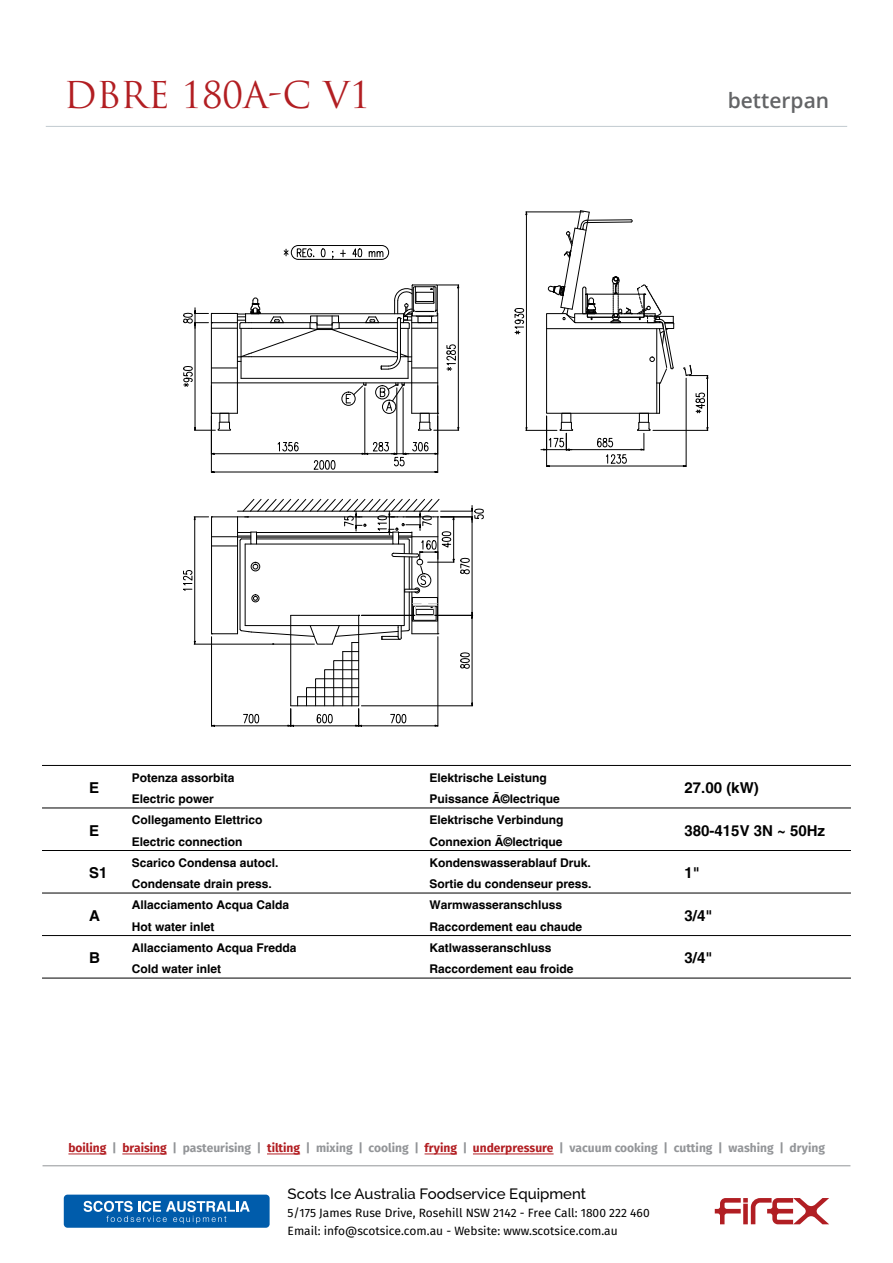
<style>
.page{position:relative;width:893px;height:1263px;background:#fff}
.page>*{position:absolute;margin:0;border:0;box-sizing:border-box;transform-origin:0 0}
.t1{font:36px "Trajan Pro";color:#b21e22}
.t2{font:600 21px "Open Sans";color:#636466}
.t3{font:700 15px "Helvetica";color:#000}
.t4{font:500 15px "Raleway";color:#000}
.t5{font:700 12px "Helvetica";color:#000}
.t6{font:700 12px "Fira Sans";color:#939598}
.t7{font:12px/18px "Fira Sans";color:#000}
.s1{color:#b21e22}
</style>
<div class="page">
<img style="left:42px;top:210px;width:809px;height:769px">
<hr style="left:358px;top:615px;width:1px;height:91px;background:#000">
<hr style="left:290px;top:615px;width:1px;height:91px;background:#000">
<hr style="left:351px;top:642px;width:1px;height:64px;background:#000">
<hr style="left:291px;top:705px;width:68px;height:1px;background:#000">
<hr style="left:396px;top:388px;width:1px;height:66px;background:#000">
<hr style="left:403px;top:388px;width:1px;height:66px;background:#000">
<hr style="left:342px;top:652px;width:1px;height:54px;background:#000">
<hr style="left:298px;top:696px;width:61px;height:1px;background:#000">
<svg style="left:343px;top:651px;width:15px;height:1px"></svg>
<hr style="left:361px;top:705px;width:112px;height:1px;background:#000">
<hr style="left:472px;top:618px;width:1px;height:85px;background:#000">
<svg style="left:460px;top:652px;width:10px;height:17px"></svg>
<hr style="left:211px;top:637px;width:1px;height:89px;background:#000">
<hr style="left:214px;top:725px;width:74px;height:1px;background:#000">
<svg style="left:207px;top:724px;width:8px;height:2px"></svg>
<svg style="left:243px;top:713px;width:17px;height:11px"></svg>
<hr style="left:293px;top:725px;width:63px;height:1px;background:#000">
<svg style="left:286px;top:697px;width:12px;height:29px"></svg>
<hr style="left:437px;top:637px;width:1px;height:89px;background:#000">
<hr style="left:361px;top:725px;width:74px;height:1px;background:#000">
<svg style="left:306px;top:660px;width:58px;height:66px"></svg>
<svg style="left:434px;top:724px;width:9px;height:2px"></svg>
<svg style="left:390px;top:713px;width:17px;height:11px"></svg>
<svg style="left:320px;top:248px;width:14px;height:11px"></svg>
<svg style="left:341px;top:250px;width:4px;height:7px"></svg>
<hr style="left:298px;top:245px;width:84px;height:1px;background:#000">
<hr style="left:298px;top:259px;width:84px;height:1px;background:#000">
<svg style="left:351px;top:245px;width:38px;height:15px"></svg>
<svg style="left:283px;top:245px;width:31px;height:15px"></svg>
<hr style="left:653px;top:430px;width:55px;height:1px;background:#000">
<hr style="left:707px;top:378px;width:1px;height:50px;background:#000">
<svg style="left:682px;top:364px;width:26px;height:15px"></svg>
<svg style="left:706px;top:427px;width:2px;height:8px"></svg>
<svg style="left:692px;top:392px;width:13px;height:22px"></svg>
<hr style="left:686px;top:378px;width:1px;height:89px;background:#000">
<hr style="left:549px;top:466px;width:134px;height:1px;background:#000">
<svg style="left:682px;top:465px;width:9px;height:3px"></svg>
<hr style="left:364px;top:388px;width:1px;height:66px;background:#000">
<hr style="left:214px;top:453px;width:148px;height:1px;background:#000">
<svg style="left:207px;top:452px;width:8px;height:3px"></svg>
<svg style="left:277px;top:440px;width:22px;height:12px"></svg>
<hr style="left:211px;top:386px;width:1px;height:87px;background:#000">
<hr style="left:437px;top:386px;width:1px;height:87px;background:#000">
<hr style="left:214px;top:472px;width:221px;height:1px;background:#000">
<svg style="left:360px;top:441px;width:83px;height:32px"></svg>
<svg style="left:312px;top:459px;width:24px;height:11px"></svg>
<hr style="left:526px;top:430px;width:31px;height:1px;background:#000">
<hr style="left:526px;top:211px;width:58px;height:1px;background:#000">
<hr style="left:526px;top:215px;width:1px;height:213px;background:#000">
<svg style="left:512px;top:308px;width:12px;height:27px"></svg>
<svg style="left:541px;top:211px;width:134px;height:257px"></svg>
<hr style="left:458px;top:288px;width:1px;height:139px;background:#000">
<svg style="left:418px;top:422px;width:42px;height:13px"></svg>
<hr style="left:195px;top:326px;width:1px;height:101px;background:#000">
<svg style="left:194px;top:421px;width:37px;height:10px"></svg>
<svg style="left:183px;top:280px;width:277px;height:134px"></svg>
<svg style="left:183px;top:498px;width:301px;height:147px"></svg>
<hr style="left:43px;top:765px;width:807px;height:1px;background:#000">
<hr style="left:43px;top:807px;width:807px;height:1px;background:#000">
<hr style="left:43px;top:850px;width:807px;height:1px;background:#000">
<hr style="left:43px;top:892px;width:807px;height:1px;background:#000">
<hr style="left:43px;top:935px;width:807px;height:1px;background:#000">
<hr style="left:43px;top:978px;width:807px;height:1px;background:#000">
<hr style="left:68px;top:1154px;width:38px;height:1px;background:#b21e22">
<hr style="left:122px;top:1154px;width:45px;height:1px;background:#b21e22">
<hr style="left:267px;top:1154px;width:33px;height:1px;background:#b21e22">
<hr style="left:425px;top:1154px;width:32px;height:1px;background:#b21e22">
<hr style="left:473px;top:1154px;width:81px;height:1px;background:#b21e22">
<hr style="left:46px;top:126px;width:801px;height:1px;background:#c1cad0">
<div style="left:64px;top:1194px;width:206px;height:34px;background:#005cab;border-radius:4px"></div>
<svg style="left:84px;top:1201px;width:166px;height:22px"></svg>
<svg style="left:715px;top:1198px;width:114px;height:26px"></svg>
<hr style="left:43px;top:1165px;width:807px;height:1px;background:#939598">
<h1 class="t1" style="left:64px;top:72px;width:308px">DBRE 180A-C V1</h1>
<h2 class="t2" style="left:728px;top:86px;width:103px">betterpan</h2>
<p class="t5" style="left:132px;top:770px;width:104px">Potenza assorbita</p>
<p class="t5" style="left:429px;top:770px;width:119px">Elektrische Leistung</p>
<p class="t3" style="left:89px;top:779px;width:12px">E</p>
<p class="t3" style="left:685px;top:779px;width:76px">27.00 (kW)</p>
<p class="t5" style="left:132px;top:791px;width:84px">Electric power</p>
<p class="t5" style="left:429px;top:791px;width:132px">Puissance Ã©lectrique</p>
<p class="t5" style="left:132px;top:813px;width:132px">Collegamento Elettrico</p>
<p class="t5" style="left:429px;top:813px;width:136px">Elektrische Verbindung</p>
<p class="t3" style="left:89px;top:821px;width:12px">E</p>
<p class="t3" style="left:685px;top:821px;width:142px">380-415V 3N ~ 50Hz</p>
<p class="t5" style="left:132px;top:834px;width:112px">Electric connection</p>
<p class="t5" style="left:429px;top:834px;width:134px">Connexion Ã©lectrique</p>
<p class="t5" style="left:132px;top:855px;width:148px">Scarico Condensa autocl.</p>
<p class="t5" style="left:429px;top:855px;width:163px">Kondenswasserablauf Druk.</p>
<p class="t3" style="left:89px;top:864px;width:20px">S1</p>
<p class="t3" style="left:685px;top:864px;width:17px">1"</p>
<p class="t5" style="left:132px;top:876px;width:142px">Condensate drain press.</p>
<p class="t5" style="left:429px;top:876px;width:164px">Sortie du condenseur press.</p>
<p class="t5" style="left:132px;top:898px;width:159px">Allacciamento Acqua Calda</p>
<p class="t5" style="left:429px;top:898px;width:134px">Warmwasseranschluss</p>
<p class="t3" style="left:89px;top:906px;width:12px">A</p>
<p class="t3" style="left:685px;top:906px;width:29px">3/4"</p>
<p class="t5" style="left:132px;top:919px;width:84px">Hot water inlet</p>
<p class="t5" style="left:429px;top:919px;width:154px">Raccordement eau chaude</p>
<p class="t5" style="left:132px;top:940px;width:166px">Allacciamento Acqua Fredda</p>
<p class="t5" style="left:429px;top:940px;width:124px">Katlwasseranschluss</p>
<p class="t3" style="left:89px;top:949px;width:12px">B</p>
<p class="t3" style="left:685px;top:949px;width:29px">3/4"</p>
<p class="t5" style="left:132px;top:961px;width:91px">Cold water inlet</p>
<p class="t5" style="left:429px;top:961px;width:146px">Raccordement eau froide</p>
<p class="t6" style="left:68px;top:1139px;width:758px"><span class="s1">boiling</span> | <span class="s1">braising</span> | pasteurising | <span class="s1">tilting</span> | mixing | cooling | <span class="s1">frying</span> | <span class="s1">underpressure</span> | vacuum cooking | cutting | washing | drying</p>
<p class="t4" style="left:288px;top:1185px;width:300px">Scots Ice Australia Foodservice Equipment</p>
<p class="t7" style="left:288px;top:1204px;width:364px">5/175 James Ruse Drive, Rosehill NSW 2142 - Free Call: 1800 222 460<br>Email: info@scotsice.com.au - Website: www.scotsice.com.au</p>
</div>
